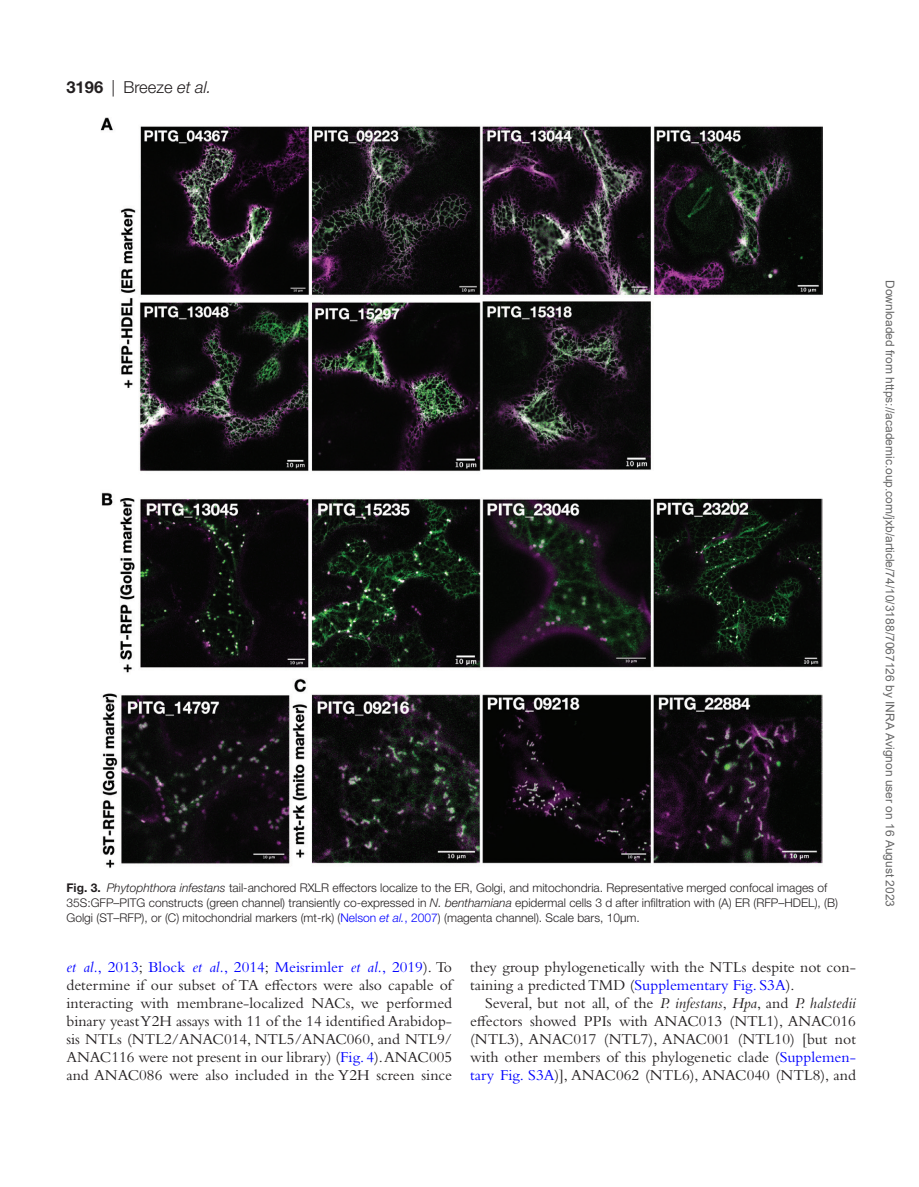
<style>
.page{position:relative;width:919px;height:1187px;background:#fff}
.page>*{position:absolute;margin:0;border:0;box-sizing:border-box;transform-origin:0 0}
.t1{font:300 16.5px "Helvetica Neue LT Std";color:#231f20}
.t2{font:15.75px/18px "Bembo Std";color:#231f20;text-align:justify}
.t3{font:300 12px/15px "Helvetica Neue LT Std";color:#231f20}
.t4{font:12px "Arial";color:#666}
.s1{font-weight:700}
.s2{font-style:italic}
.s3{color:#00f}
.s4{font-style:italic;color:#00f}
</style>
<div class="page">
<img style="left:100px;top:117px;width:722px;height:751px">
<p class="t1" style="left:66px;top:77px;width:146px"><span class="s1">3196</span> | Breeze <span class="s2">et al.</span></p>
<p class="t3" style="left:66px;top:879px;width:773px"><span class="s1">Fig. 3.</span> <span class="s2">Phytophthora infestans</span> tail-anchored RXLR effectors localize to the ER, Golgi, and mitochondria. Representative merged confocal images of<br>35S:GFP–PITG constructs (green channel) transiently co-expressed in <span class="s2">N. benthamiana</span> epidermal cells 3 d after infiltration with (A) ER (RFP–HDEL), (B)<br>Golgi (ST–RFP), or (C) mitochondrial markers (mt-rk) (<span class="s3">Nelson</span> <span class="s4">et al.</span><span class="s3">, 2007</span>) (magenta channel). Scale bars, 10µm.</p>
<p class="t2" style="left:66px;top:957px;width:387px"><span class="s4">et al.</span><span class="s3">, 2013</span>; <span class="s3">Block</span> <span class="s4">et al.</span><span class="s3">, 2014</span>; <span class="s3">Meisrimler</span> <span class="s4">et al.</span><span class="s3">, 2019</span>). To determine if our subset of TA effectors were also capable of interacting with membrane-localized NACs, we performed binary yeast Y2H assays with 11 of the 14 identified Arabidop&shy;sis NTLs (NTL2/ANAC014, NTL5/ANAC060, and NTL9/ ANAC116 were not present in our library) (<span class="s3">Fig. 4</span>). ANAC005 and ANAC086 were also included in the Y2H screen since</p>
<p class="t2" style="left:470px;top:957px;width:387px">they group phylogenetically with the NTLs despite not con&shy;taining a predicted TMD (<span class="s3">Supplementary Fig. S3A</span>).</p>
<p class="t2" style="left:470px;top:993px;width:387px;text-indent:15px">Several, but not all, of the <span class="s2">P. infestans</span>, <span class="s2">Hpa</span>, and <span class="s2">P. halstedii </span>effectors showed PPIs with ANAC013 (NTL1), ANAC016 (NTL3), ANAC017 (NTL7), ANAC001 (NTL10) [but not with other members of this phylogenetic clade (<span class="s3">Supplemen&shy;tary Fig. S3A</span>)], ANAC062 (NTL6), ANAC040 (NTL8), and</p>
<p class="t4" style="left:894px;top:280px;width:628px;rotate:90deg">Downloaded from https://academic.oup.com/jxb/article/74/10/3188/7067126 by INRA Avignon user on 16 August 2023</p>
</div>
